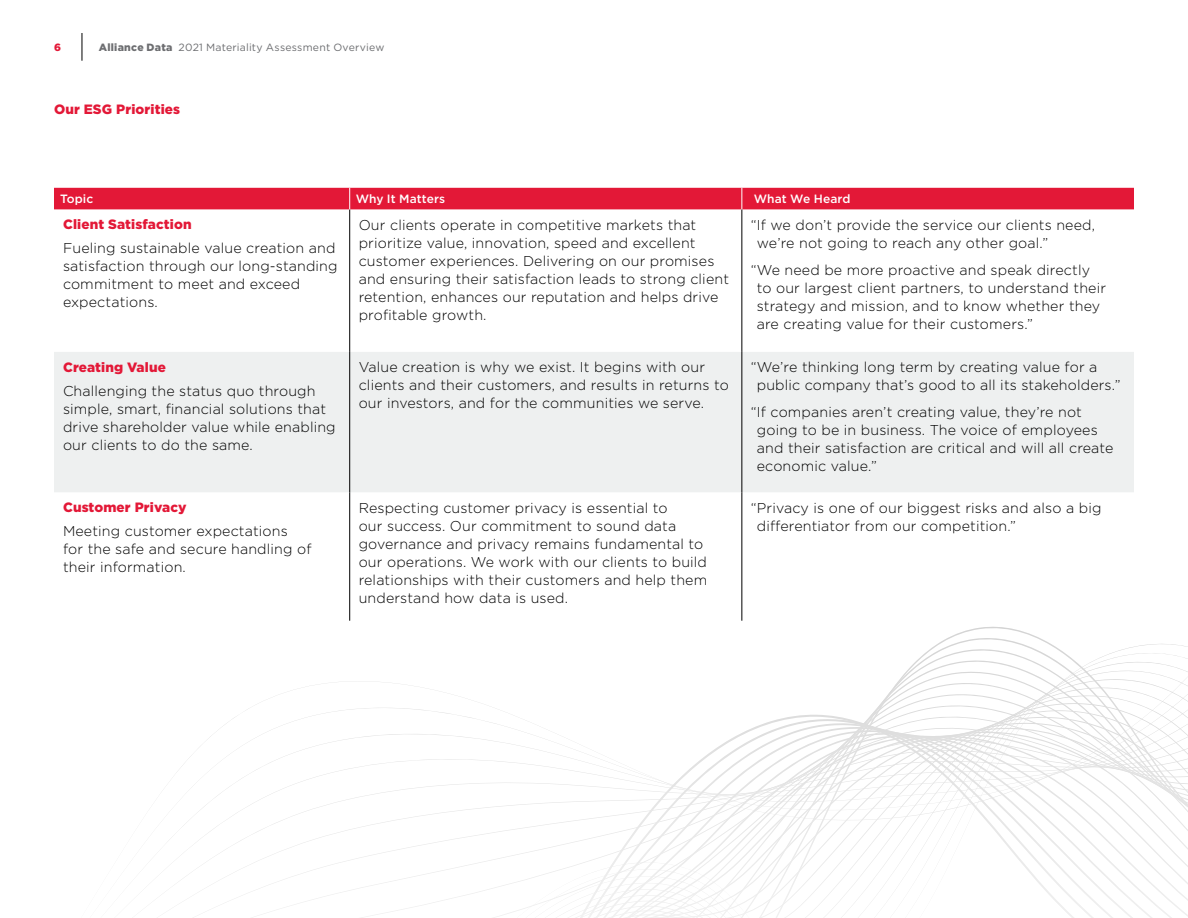
<style>
.page{position:relative;width:1188px;height:918px;background:#fff}
.page>*{position:absolute;margin:0;border:0;box-sizing:border-box;transform-origin:0 0}
.Body{font:300 14.25px/18px "Gotham";letter-spacing:.01em;color:#000}
.Body_quote_hang{font:300 14.25px/18px "Gotham";letter-spacing:.01em;color:#000}
.H3{font:900 13.5px "Gotham";letter-spacing:.01em;color:#e31837}
.t1{font:500 12px "Gotham";letter-spacing:.005em;color:#fff}
.t2{font:10.5px "Gotham";letter-spacing:.02em;color:#6d6e71}
.t3{font:900 10.5px "Gotham";color:#e31837}
.s1{font-weight:900}
</style>
<div class="page">
<svg style="left:82px;top:33px;width:1px;height:28px"></svg>
<hr style="left:349px;top:209px;width:1px;height:143px;background:#000">
<hr style="left:742px;top:209px;width:1px;height:143px;background:#000">
<div style="left:54px;top:188px;width:1080px;height:21px;background:#e31837"></div>
<svg style="left:54px;top:342px;width:1080px;height:142px;background:#eef0f0"></svg>
<svg style="left:54px;top:484px;width:1080px;height:21px"></svg>
<svg style="left:888px;top:674px;width:300px;height:21px"></svg>
<svg style="left:245px;top:695px;width:943px;height:19px"></svg>
<svg style="left:168px;top:714px;width:1020px;height:204px"></svg>
<p class="t3" style="left:54px;top:40px;width:8px">6</p>
<p class="t2" style="left:99px;top:41px;width:287px"><span class="s1">Alliance Data</span> 2021 Materiality Assessment Overview</p>
<p class="H3" style="left:54px;top:100px;width:128px">Our ESG Priorities</p>
<p class="t1" style="left:60px;top:191px;width:35px">Topic</p>
<p class="t1" style="left:356px;top:191px;width:91px">Why It Matters</p>
<p class="t1" style="left:754px;top:191px;width:98px">What We Heard</p>
<p class="H3" style="left:63px;top:215px;width:130px">Client Satisfaction</p>
<p class="Body" style="left:63px;top:239px;width:276px">Fueling sustainable value creation and satisfaction through our long-standing commitment to meet and exceed expectations.</p>
<p class="Body" style="left:359px;top:215px;width:372px">Our clients operate in competitive markets that prioritize value, innovation, speed and excellent customer experiences. Delivering on our promises and ensuring their satisfaction leads to strong client retention, enhances our reputation and helps drive profitable growth.</p>
<p class="Body_quote_hang" style="left:757px;top:215px;width:340px;text-indent:-6px">“If we don’t provide the service our clients need, we’re not going to reach any other goal.”</p>
<p class="Body_quote_hang" style="left:757px;top:260px;width:351px;text-indent:-6px">“We need be more proactive and speak directly to our largest client partners, to understand their strategy and mission, and to know whether they are creating value for their customers.”</p>
<p class="H3" style="left:63px;top:358px;width:104px">Creating Value</p>
<p class="Body" style="left:63px;top:381px;width:274px">Challenging the status quo through simple, smart, financial solutions that drive shareholder value while enabling our clients to do the same.</p>
<p class="H3" style="left:63px;top:498px;width:125px">Customer Privacy</p>
<p class="Body" style="left:63px;top:522px;width:250px">Meeting customer expectations<br>for the safe and secure handling of their information.</p>
<p class="Body" style="left:359px;top:358px;width:372px">Value creation is why we exist. It begins with our clients and their customers, and results in returns to our investors, and for the communities we serve.</p>
<p class="Body_quote_hang" style="left:757px;top:358px;width:365px;text-indent:-6px">“We’re thinking long term by creating value for a public company that’s good to all its stakeholders.”</p>
<p class="Body_quote_hang" style="left:757px;top:403px;width:358px;text-indent:-6px">“If companies aren’t creating value, they’re not going to be in business. The voice of employees and their satisfaction are critical and will all create economic value.”</p>
<p class="Body" style="left:359px;top:498px;width:350px">Respecting customer privacy is essential to<br>our success. Our commitment to sound data governance and privacy remains fundamental to our operations. We work with our clients to build relationships with their customers and help them understand how data is used.</p>
<p class="Body_quote_hang" style="left:757px;top:498px;width:346px;text-indent:-6px">“Privacy is one of our biggest risks and also a big differentiator from our competition.”</p>
</div>
